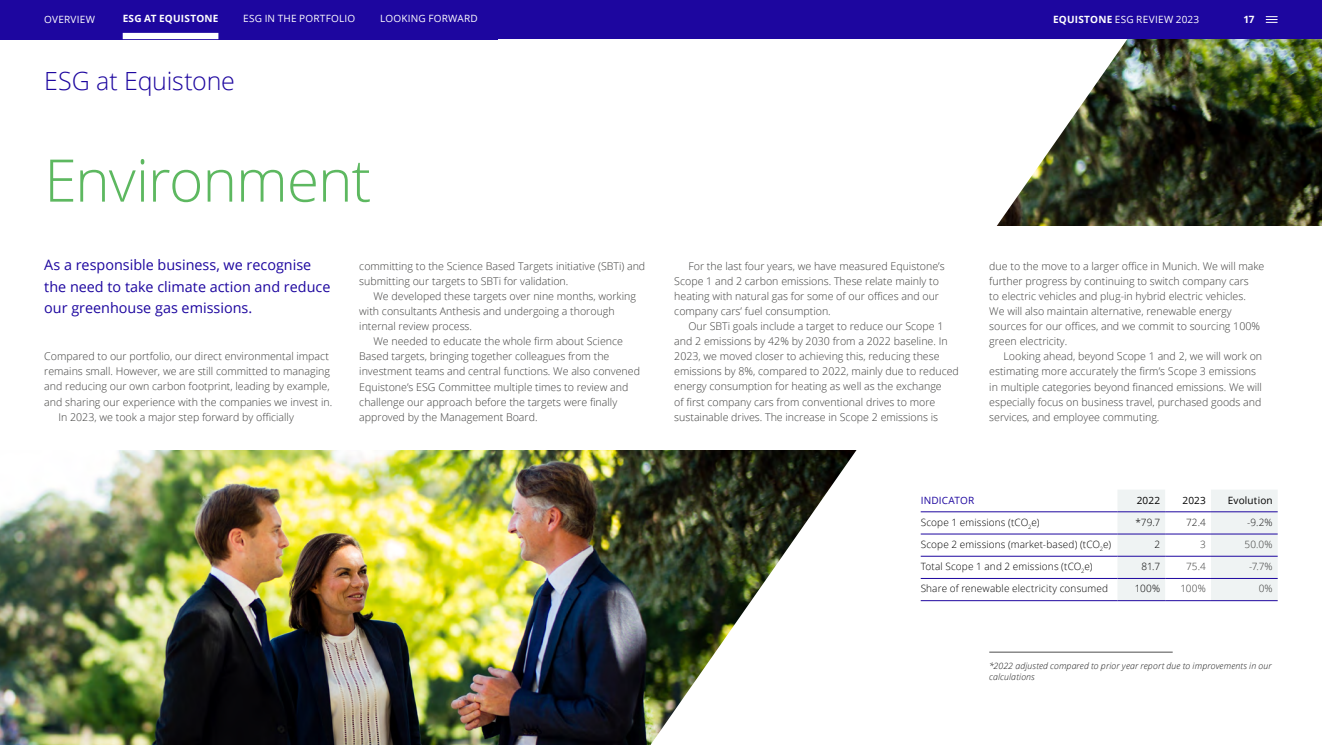
<style>
.page{position:relative;width:1322px;height:745px;background:#fff}
.page>*{position:absolute;margin:0;border:0;box-sizing:border-box;transform-origin:0 0}
.t1{font:300 58.75px "Open Sans";letter-spacing:-.02em;color:#5db860}
.t2{font:300 25px "Open Sans";letter-spacing:-.005em;color:#1d069f}
.t3{font:14.38px/21.2px "Open Sans";color:#1d069f}
.t4{font:300 10.62px/15px "Open Sans";color:#3c3c3b}
.t5{font:300 10px "Open Sans";letter-spacing:.015em;color:#000}
.t6{font:10px "Open Sans";letter-spacing:.02em;color:#fff}
.t7{font:300 10px "Open Sans";letter-spacing:.01em;color:#3c3c3b}
.t8{font:10px "Open Sans";letter-spacing:.015em;color:#000}
.t9{font:700 10px "Open Sans";letter-spacing:.02em;color:#fff}
.t10{font:10px "Open Sans";letter-spacing:.015em;color:#1d069f}
.t11{font:300 10px "Open Sans";color:#1a1a1a}
.t12{font:italic 300 8.75px/11.2px "Open Sans";letter-spacing:.015em;color:#1a1a1a}
.s1{font-weight:700}
</style>
<div class="page">
<div style="left:0;top:0;width:1322px;height:39px;background:#1d069f"></div>
<div style="left:123px;top:33px;width:95px;height:6px;background:#fff"></div>
<img style="left:1127px;top:39px;width:195px;height:186px">
<img style="left:0;top:450px;width:650px;height:294px">
<svg style="left:650px;top:450px;width:628px;height:294px"></svg>
<svg style="left:996px;top:39px;width:131px;height:187px"></svg>
<hr style="left:989px;top:651px;width:183px;height:1px;background:#4d4d4d">
<svg style="left:1117px;top:489px;width:160px;height:110px"></svg>
<hr style="left:920px;top:533px;width:197px;height:1px;background:#1d069f">
<hr style="left:1117px;top:533px;width:48px;height:1px;background:#1d069f">
<hr style="left:1165px;top:533px;width:46px;height:1px;background:#1d069f">
<hr style="left:1211px;top:533px;width:66px;height:1px;background:#1d069f">
<hr style="left:920px;top:511px;width:197px;height:1px;background:#1d069f">
<hr style="left:1117px;top:511px;width:48px;height:1px;background:#1d069f">
<hr style="left:1165px;top:511px;width:46px;height:1px;background:#1d069f">
<hr style="left:1211px;top:511px;width:66px;height:1px;background:#1d069f">
<hr style="left:920px;top:555px;width:197px;height:1px;background:#1d069f">
<hr style="left:1117px;top:555px;width:48px;height:1px;background:#1d069f">
<hr style="left:1165px;top:555px;width:46px;height:1px;background:#1d069f">
<hr style="left:1211px;top:555px;width:66px;height:1px;background:#1d069f">
<hr style="left:920px;top:577px;width:197px;height:1px;background:#1d069f">
<hr style="left:1117px;top:577px;width:48px;height:1px;background:#1d069f">
<hr style="left:1165px;top:577px;width:46px;height:1px;background:#1d069f">
<hr style="left:1211px;top:577px;width:66px;height:1px;background:#1d069f">
<hr style="left:920px;top:599px;width:197px;height:1px;background:#1d069f">
<hr style="left:1117px;top:599px;width:48px;height:1px;background:#1d069f">
<hr style="left:1165px;top:599px;width:46px;height:1px;background:#1d069f">
<hr style="left:1211px;top:599px;width:66px;height:1px;background:#1d069f">
<svg style="left:1266px;top:16px;width:11px;height:7px"></svg>
<p class="t6" style="left:44px;top:13px;width:52px">OVERVIEW</p>
<p class="t9" style="left:123px;top:12px;width:97px">ESG AT EQUISTONE</p>
<p class="t6" style="left:243px;top:12px;width:114px">ESG IN THE PORTFOLIO</p>
<p class="t6" style="left:380px;top:12px;width:99px">LOOKING FORWARD</p>
<p class="t6" style="left:1053px;top:13px;width:148px"><span class="s1">EQUISTONE</span> ESG REVIEW 2023</p>
<p class="t9" style="left:1243px;top:12px;width:13px">17</p>
<h2 class="t2" style="left:44px;top:64px;width:192px">ESG at Equistone</h2>
<h1 class="t1" style="left:44px;top:140px;width:328px">Environment</h1>
<h3 class="t3" style="left:44px;top:254px;width:288px">As a responsible business, we recognise the need to take climate action and reduce our greenhouse gas emissions.</h3>
<p class="t4" style="left:44px;top:348px;width:286px">Compared to our portfolio, our direct environmental impact</p>
<p class="t4" style="left:44px;top:363px;width:287px">remains small. However, we are still committed to managing</p>
<p class="t4" style="left:44px;top:378px;width:287px">and reducing our own carbon footprint, leading by example,</p>
<p class="t4" style="left:44px;top:393px;width:289px">and sharing our experience with the companies we invest in.</p>
<p class="t4" style="left:58px;top:408px;width:237px">In 2023, we took a major step forward by officially</p>
<p class="t4" style="left:359px;top:258px;width:287px">committing to the Science Based Targets initiative (SBTi) and submitting our targets to SBTi for validation.</p>
<p class="t4" style="left:359px;top:288px;width:278px;text-indent:14px">We developed these targets over nine months, working with consultants Anthesis and undergoing a thorough internal review process.</p>
<p class="t4" style="left:359px;top:333px;width:282px;text-indent:14px">We needed to educate the whole firm about Science Based targets, bringing together colleagues from the investment teams and central functions. We also convened Equistone’s ESG Committee multiple times to review and challenge our approach before the targets were finally approved by the Management Board.</p>
<p class="t4" style="left:674px;top:258px;width:272px;text-indent:14px">For the last four years, we have measured Equistone’s Scope 1 and 2 carbon emissions. These relate mainly to heating with natural gas for some of our offices and our company cars’ fuel consumption.</p>
<p class="t4" style="left:674px;top:318px;width:286px;text-indent:14px">Our SBTi goals include a target to reduce our Scope 1 and 2 emissions by 42% by 2030 from a 2022 baseline. In 2023, we moved closer to achieving this, reducing these emissions by 8%, compared to 2022, mainly due to reduced energy consumption for heating as well as the exchange<br>of first company cars from conventional drives to more sustainable drives. The increase in Scope 2 emissions is</p>
<p class="t4" style="left:989px;top:258px;width:277px">due to the move to a larger office in Munich. We will make further progress by continuing to switch company cars<br>to electric vehicles and plug-in hybrid electric vehicles.<br>We will also maintain alternative, renewable energy sources for our offices, and we commit to sourcing 100% green electricity.</p>
<p class="t4" style="left:989px;top:348px;width:274px;text-indent:14px">Looking ahead, beyond Scope 1 and 2, we will work on estimating more accurately the firm’s Scope 3 emissions in multiple categories beyond financed emissions. We will especially focus on business travel, purchased goods and services, and employee commuting.</p>
<p class="t10" style="left:920px;top:492px;width:55px">INDICATOR</p>
<p class="t8" style="left:1137px;top:492px;width:25px">2022</p>
<p class="t8" style="left:1182px;top:492px;width:25px">2023</p>
<p class="t8" style="left:1227px;top:492px;width:46px">Evolution</p>
<p class="t5" style="left:920px;top:515px;width:120px">Scope 1 emissions (tCO<sub>2</sub>e)</p>
<p class="t5" style="left:1135px;top:515px;width:26px">*79.7</p>
<p class="t11" style="left:1186px;top:515px;width:21px">72.4</p>
<p class="t11" style="left:1247px;top:515px;width:27px">-9.2%</p>
<p class="t5" style="left:920px;top:537px;width:192px">Scope 2 emissions (market-based) (tCO<sub>2</sub>e)</p>
<p class="t5" style="left:1154px;top:537px;width:7px">2</p>
<p class="t7" style="left:1200px;top:537px;width:7px">3</p>
<p class="t7" style="left:1244px;top:537px;width:30px">50.0%</p>
<p class="t5" style="left:920px;top:559px;width:173px">Total Scope 1 and 2 emissions (tCO<sub>2</sub>e)</p>
<p class="t5" style="left:1141px;top:559px;width:20px">81.7</p>
<p class="t7" style="left:1186px;top:559px;width:21px">75.4</p>
<p class="t7" style="left:1249px;top:559px;width:25px">-7.7%</p>
<p class="t5" style="left:920px;top:581px;width:189px">Share of renewable electricity consumed</p>
<p class="t5" style="left:1134px;top:581px;width:27px">100%</p>
<p class="t7" style="left:1180px;top:581px;width:27px">100%</p>
<p class="t7" style="left:1258px;top:581px;width:16px">0%</p>
<p class="t12" style="left:989px;top:659px;width:284px">*2022 adjusted compared to prior year report due to improvements in our calculations</p>
</div>
